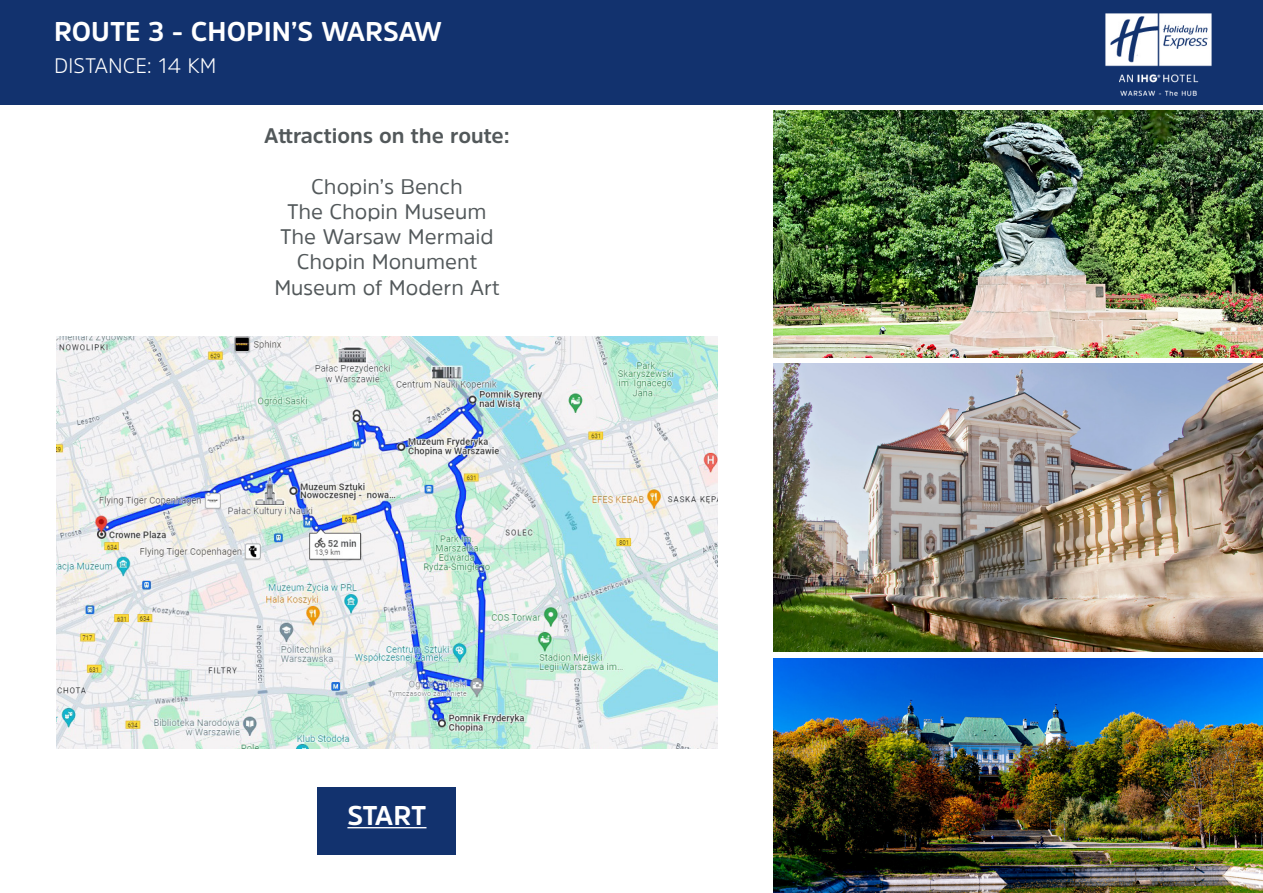
<style>
.page{position:relative;width:1263px;height:893px;background:#fff}
.page>*{position:absolute;margin:0;border:0;box-sizing:border-box;transform-origin:0 0}
.t1{font:700 27px "Amsi Pro";color:#fff}
.t2{font:21px/25.2px "Amsi Pro";color:#52585a;text-align:center}
.t3{font:700 21px "Amsi Pro";color:#52585a}
.t4{font:300 21px "Amsi Pro";color:#fff}
</style>
<div class="page">
<div style="left:0;top:0;width:1263px;height:104px;background:#12326e"></div>
<img style="left:1106px;top:13px;width:106px;height:83px">
<img style="left:774px;top:111px;width:489px;height:246px">
<img style="left:774px;top:364px;width:489px;height:288px">
<img style="left:774px;top:658px;width:489px;height:235px">
<div style="left:318px;top:787px;width:138px;height:68px;background:#12326e"></div>
<img style="left:57px;top:337px;width:660px;height:411px">
<hr style="left:347px;top:827px;width:79px;height:1px;background:#fff">
<p class="t1" style="left:54px;top:12px;width:390px">ROUTE 3 - CHOPIN’S WARSAW</p>
<p class="t4" style="left:54px;top:51px;width:164px">DISTANCE: 14 KM</p>
<p class="t3" style="left:264px;top:121px;width:247px">Attractions on the route:</p>
<p class="t2" style="left:274px;top:173px;width:227px">Chopin’s Bench<br>The Chopin Museum<br>The Warsaw Mermaid<br>Chopin Monument<br>Museum of Modern Art</p>
<p class="t1" style="left:347px;top:797px;width:81px">START</p>
</div>
